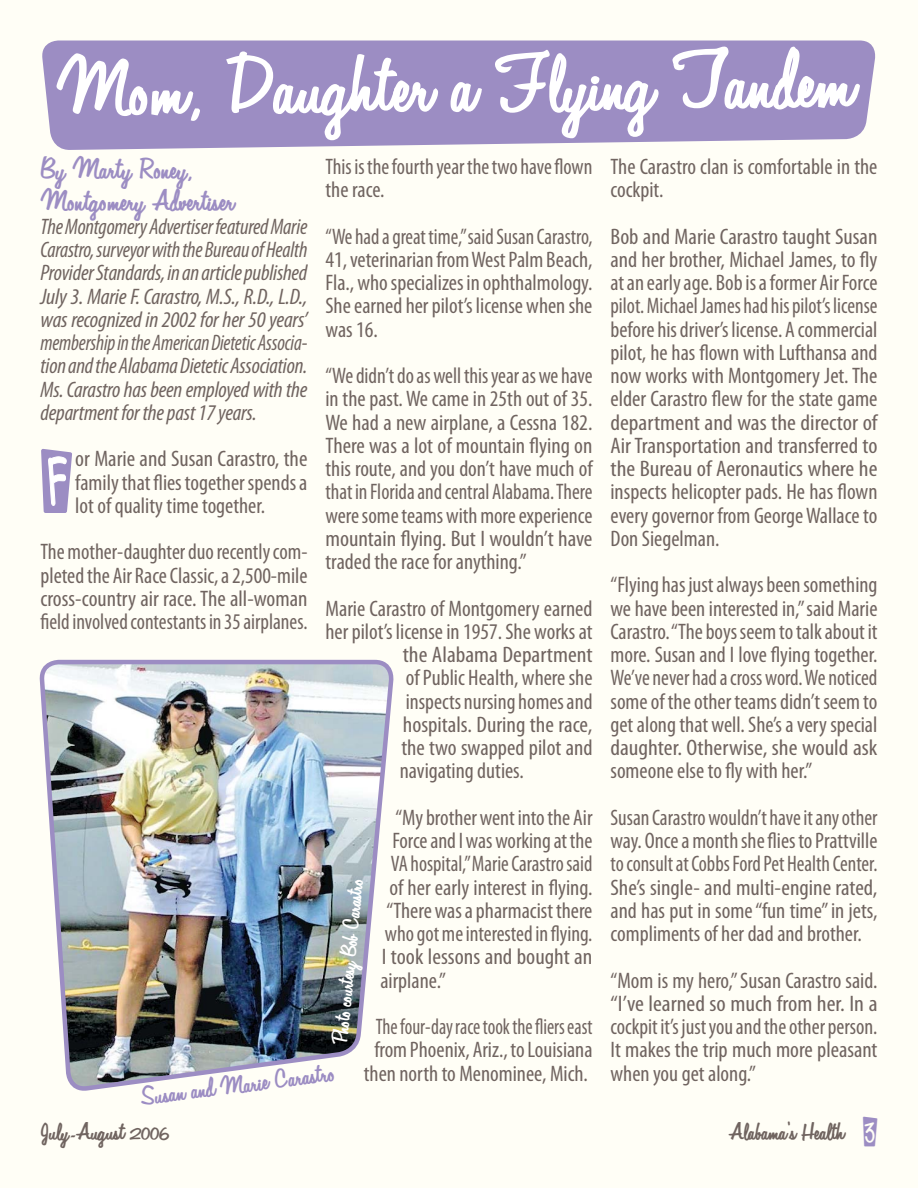
<style>
.page{position:relative;width:918px;height:1188px;background:#fffef6}
.page>*{position:absolute;margin:0;border:0;box-sizing:border-box;transform-origin:0 0}
.t1{font:60px "Automobile";color:#fff}
.t2{font:condensed 22.5px/23.2px "Myriad Pro";color:#706460;text-align:justify}
.t3{font:condensed 22.5px/23.2px "Myriad Pro";color:#706460;text-align:justify;scale:1.04 1}
.t4{font:condensed 22.5px/23.2px "Myriad Pro";color:#706460;scale:.96 1}
.t5{font:italic condensed 22.5px/23.2px "Myriad Pro";letter-spacing:-.01em;color:#706460;text-align:justify}
.t6{font:condensed 22.5px/23.2px "Myriad Pro";color:#706460;text-align:justify;scale:.95 1}
.t7{font:condensed 22.5px/23.2px "Myriad Pro";color:#706460;text-align:justify;scale:.93 1}
.t8{font:condensed 22.5px/23.2px "Myriad Pro";color:#706460;text-align:center;scale:.88 1}
.t9{font:condensed 22.5px "Myriad Pro";color:#706460;scale:1.05 1}
.t10{font:condensed 22.5px "Myriad Pro";color:#706460;scale:1.07 1}
.t11{font:22.2px/31.5px "Automobile";color:#9c8dc3}
.t12{font:19.35px "Automobile";color:#9c8dc3}
.t13{font:18px "Automobile";letter-spacing:-.01em;color:#706460}
.t14{font:16.5px "Automobile";color:#fff}
.s1{font-family:"Script";font-weight:700}
.s2{font-family:"Klink O Mite";font-size:38.85px;color:#9c8dc3}
</style>
<div class="page">
<img style="left:41px;top:659px;width:353px;height:432px">
<svg style="left:42px;top:40px;width:834px;height:110px;background:#a294c6"></svg>
<svg style="left:41px;top:449px;width:31px;height:64px;background:#aa9dca"></svg>
<h1 class="t1" style="left:55px;top:59px;width:799px;rotate:-1deg">Mom, Daughter a Flying Tandem</h1>
<p class="t11" style="left:40px;top:157px;width:195px">By Marty Roney,<br>Montgomery Advertiser</p>
<p class="t5" style="left:40px;top:217px;width:269px">The Montgomery Advertiser featured Marie Carastro, surveyor with the Bureau of Health Provider Standards, in an article published July 3. Marie F. Carastro, M.S., R.D., L.D., was recognized in 2002 for her 50 years’ membership in the American Dietetic Associa&shy;tion and the Alabama Dietetic Association.<br>Ms. Carastro has been employed with the department for the past 17 years.</p>
<p class="t2" style="left:75px;top:449px;width:234px">or Marie and Susan Carastro, the family that flies together spends a lot of quality time together.</p>
<p class="t2" style="left:40px;top:542px;width:269px">The mother-daughter duo recently com&shy;pleted the Air Race Classic, a 2,500-mile cross-country air race. The all-woman field involved contestants in 35 airplanes.</p>
<p class="t4" style="left:326px;top:157px;width:280px">This is the fourth year the two have flown the race.</p>
<p class="t7" style="left:326px;top:227px;width:289px">“We had a great time,” said Susan Carastro, 41, veterinarian from West Palm Beach, Fla., who specializes in ophthalmology.<br>She earned her pilot’s license when she was 16.</p>
<p class="t4" style="left:326px;top:366px;width:280px;text-align:justify">“We didn’t do as well this year as we have in the past. We came in 25th out of 35.<br>We had a new airplane, a Cessna 182.<br>There was a lot of mountain flying on this route, and you don’t have much of that in Florida and central Alabama. There were some teams with more experience mountain flying. But I wouldn’t have traded the race for anything.”</p>
<p class="t2" style="left:326px;top:599px;width:269px">Marie Carastro of Montgomery earned</p>
<p class="t2" style="left:326px;top:622px;width:269px">her pilot’s license in 1957. She works at</p>
<p class="t10" style="left:403px;top:646px;width:179px">the Alabama Department</p>
<p class="t2" style="left:406px;top:668px;width:188px">of Public Health, where she</p>
<p class="t2" style="left:406px;top:692px;width:188px">inspects nursing homes and</p>
<p class="t9" style="left:403px;top:716px;width:182px">hospitals. During the race,</p>
<p class="t2" style="left:401px;top:738px;width:193px">the two swapped pilot and</p>
<p class="t2" style="left:400px;top:761px;width:126px">navigating duties.</p>
<p class="t2" style="left:395px;top:808px;width:199px">“My brother went into the Air</p>
<p class="t2" style="left:392px;top:831px;width:202px">Force and I was working at the</p>
<p class="t7" style="left:391px;top:854px;width:218px">VA hospital,” Marie Carastro said</p>
<p class="t2" style="left:389px;top:878px;width:205px">of her early interest in flying.</p>
<p class="t2" style="left:386px;top:901px;width:208px">“There was a pharmacist there</p>
<p class="t4" style="left:385px;top:924px;width:218px">who got me interested in flying.</p>
<p class="t9" style="left:382px;top:948px;width:202px">I took lessons and bought an</p>
<p class="t2" style="left:380px;top:971px;width:67px">airplane.”</p>
<p class="t8" style="left:364px;top:1017px;width:261px">The four-day race took the fliers east from Phoenix, Ariz., to Louisiana then north to Menominee, Mich.</p>
<p class="t14" style="left:332px;top:1044px;width:168px;rotate:-85deg">Photo courtesy Bob Carastro</p>
<p class="t12" style="left:139px;top:1086px;width:197px;rotate:-7deg">Susan and Marie Carastro</p>
<p class="t2" style="left:610px;top:157px;width:269px">The Carastro clan is comfortable in the cockpit.</p>
<p class="t3" style="left:610px;top:227px;width:258px">Bob and Marie Carastro taught Susan and her brother, Michael James, to fly at an early age. Bob is a former Air Force pilot. Michael James had his pilot’s license before his driver’s license. A commercial pilot, he has flown with Lufthansa and now works with Montgomery Jet. The elder Carastro flew for the state game department and was the director of Air Transportation and transferred to the Bureau of Aeronautics where he inspects helicopter pads. He has flown every governor from George Wallace to Don Siegelman.</p>
<p class="t2" style="left:610px;top:575px;width:269px">“Flying has just always been something we have been interested in,” said Marie Carastro. “The boys seem to talk about it more. Susan and I love flying together.<br>We’ve never had a cross word. We noticed some of the other teams didn’t seem to get along that well. She’s a very special daughter. Otherwise, she would ask someone else to fly with her.”</p>
<p class="t6" style="left:610px;top:808px;width:283px">Susan Carastro wouldn’t have it any other way. Once a month she flies to Prattville to consult at Cobbs Ford Pet Health Center.<br>She’s single- and multi-engine rated, and has put in some “fun time” in jets, compliments of her dad and brother.</p>
<p class="t2" style="left:610px;top:971px;width:269px">“Mom is my hero,” Susan Carastro said. “I’ve learned so much from her. In a cockpit it’s just you and the other person.<br>It makes the trip much more pleasant when you get along.”</p>
<p class="t13" style="left:40px;top:1122px;width:131px">July <span class="s1">-</span>August 2006</p>
<p class="t13" style="left:729px;top:1122px;width:150px">Alabama’s Health <span class="s2">3</span></p>
</div>
